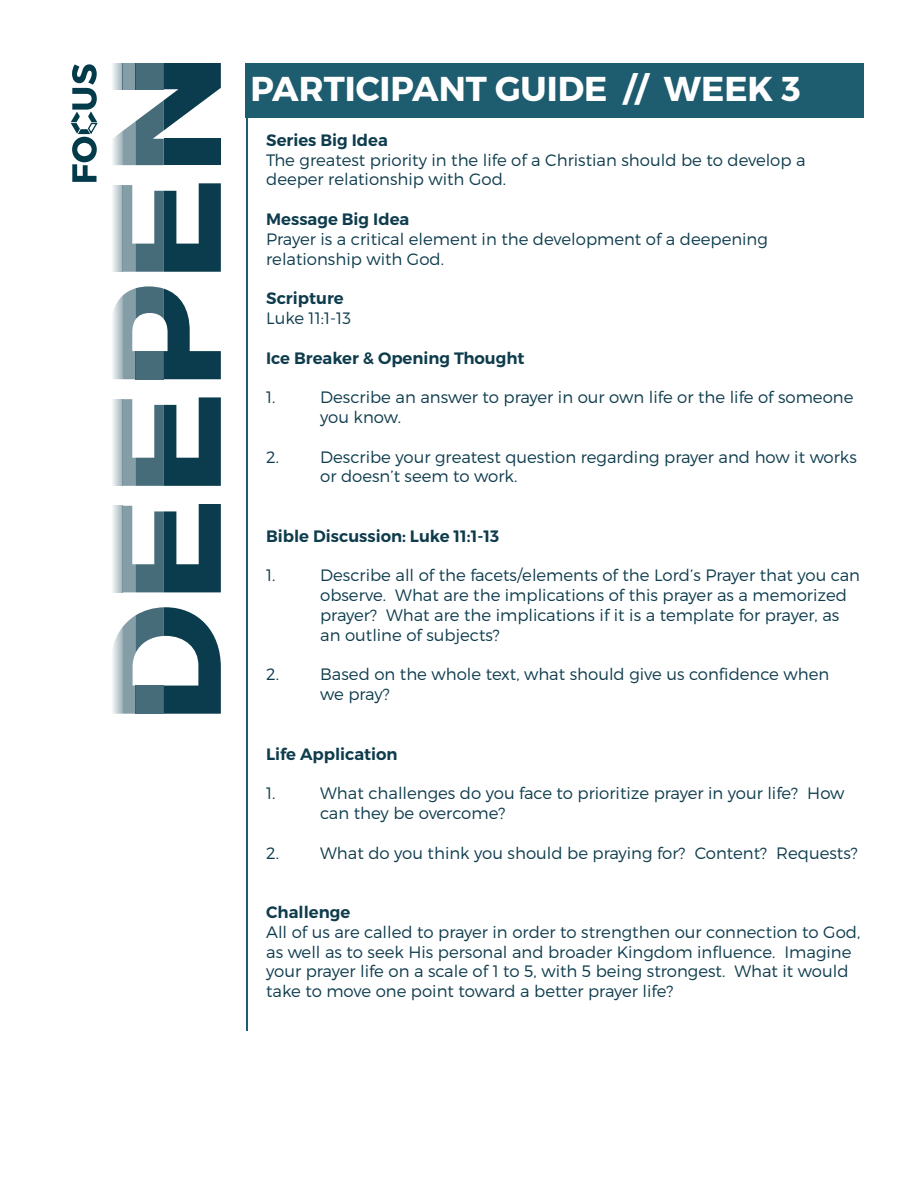
<style>
.page{position:relative;width:918px;height:1188px;background:#fff}
.page>*{position:absolute;margin:0;border:0;box-sizing:border-box;transform-origin:0 0}
.t1{font:700 34.5px "Montserrat";color:#fff}
.t2{font:300 16.5px/19.8px "Montserrat";color:#0e3c4d}
.t3{font:600 16.5px "Montserrat";color:#0e3c4d}
</style>
<div class="page">
<svg style="left:112px;top:506px;width:10px;height:86px"></svg>
<svg style="left:112px;top:399px;width:10px;height:87px"></svg>
<svg style="left:112px;top:185px;width:10px;height:87px"></svg>
<svg style="left:112px;top:607px;width:109px;height:107px"></svg>
<svg style="left:122px;top:504px;width:99px;height:88px"></svg>
<svg style="left:122px;top:397px;width:99px;height:89px"></svg>
<svg style="left:112px;top:286px;width:109px;height:93px"></svg>
<svg style="left:122px;top:183px;width:99px;height:89px"></svg>
<svg style="left:112px;top:63px;width:109px;height:102px"></svg>
<hr style="left:246px;top:63px;width:2px;height:967px;background:#1e5c6f">
<div style="left:246px;top:63px;width:618px;height:55px;background:#1e5c6f"></div>
<svg style="left:71px;top:64px;width:27px;height:118px"></svg>
<h1 class="t1" style="left:250px;top:67px;width:552px">PARTICIPANT GUIDE // WEEK 3</h1>
<p class="t3" style="left:266px;top:130px;width:123px">Series Big Idea</p>
<p class="t2" style="left:266px;top:149px;width:541px">The greatest priority in the life of a Christian should be to develop a deeper relationship with God.</p>
<p class="t3" style="left:266px;top:209px;width:145px">Message Big Idea</p>
<p class="t2" style="left:266px;top:229px;width:503px">Prayer is a critical element in the development of a deepening relationship with God.</p>
<p class="t3" style="left:266px;top:288px;width:79px">Scripture</p>
<p class="t2" style="left:266px;top:308px;width:86px">Luke 11:1-13</p>
<p class="t3" style="left:266px;top:347px;width:260px">Ice Breaker &amp; Opening Thought</p>
<p class="t2" style="left:266px;top:387px;width:11px">1.</p>
<p class="t2" style="left:320px;top:387px;width:535px">Describe an answer to prayer in our own life or the life of someone you know.</p>
<p class="t2" style="left:266px;top:446px;width:14px">2.</p>
<p class="t2" style="left:320px;top:446px;width:538px">Describe your greatest question regarding prayer and how it works or doesn’t seem to work.</p>
<p class="t3" style="left:266px;top:526px;width:235px">Bible Discussion: Luke 11:1-13</p>
<p class="t2" style="left:266px;top:565px;width:11px">1.</p>
<p class="t2" style="left:320px;top:565px;width:541px">Describe all of the facets/elements of the Lord’s Prayer that you can observe. What are the implications of this prayer as a memorized prayer? What are the implications if it is a template for prayer, as an outline of subjects?</p>
<p class="t2" style="left:266px;top:664px;width:14px">2.</p>
<p class="t2" style="left:320px;top:664px;width:511px">Based on the whole text, what should give us confidence when we pray?</p>
<p class="t3" style="left:266px;top:743px;width:133px">Life Application</p>
<p class="t2" style="left:266px;top:783px;width:11px">1.</p>
<p class="t2" style="left:320px;top:783px;width:526px">What challenges do you face to prioritize prayer in your life? How can they be overcome?</p>
<p class="t2" style="left:266px;top:842px;width:14px">2.</p>
<p class="t2" style="left:320px;top:842px;width:539px">What do you think you should be praying for? Content? Requests?</p>
<p class="t3" style="left:266px;top:902px;width:86px">Challenge</p>
<p class="t2" style="left:266px;top:922px;width:596px">All of us are called to prayer in order to strengthen our connection to God, as well as to seek His personal and broader Kingdom influence. Imagine your prayer life on a scale of 1 to 5, with 5 being strongest. What it would take to move one point toward a better prayer life?</p>
</div>
